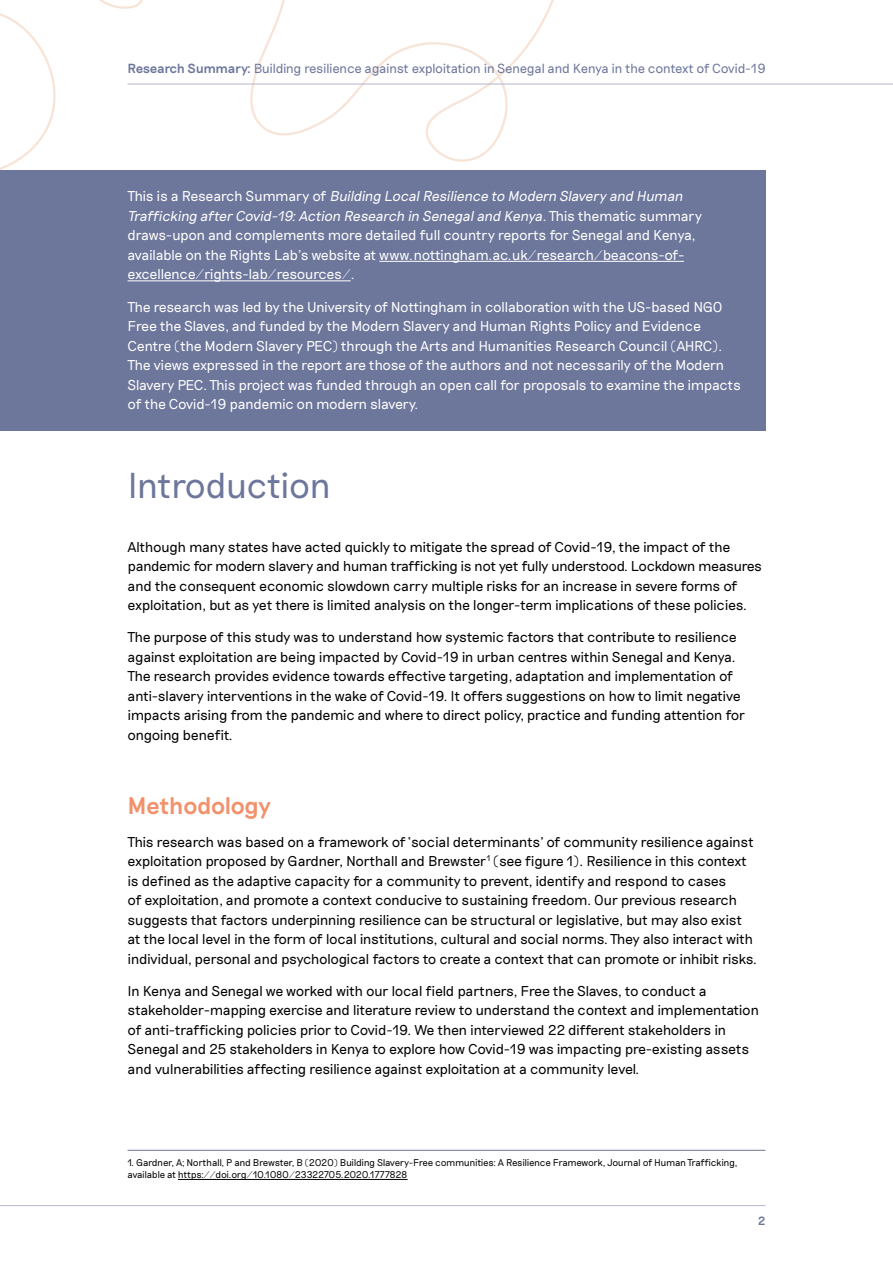
<style>
.page{position:relative;width:893px;height:1263px;background:#fff}
.page>*{position:absolute;margin:0;border:0;box-sizing:border-box;transform-origin:0 0}
.t1{font:300 36px "Riposte";letter-spacing:-.04em;color:#6d769b}
.t2{font:500 24px "Riposte";letter-spacing:-.03em;color:#f2916b}
.t3{font:300 14.25px/19.5px "Riposte";letter-spacing:-.04em;color:#000}
.t4{font:300 14.25px/19.5px "Riposte";letter-spacing:-.035em;color:#fff}
.t5{font:300 13.2px "Riposte";letter-spacing:-.035em;color:#6d769b}
.t6{font:500 12px "Riposte";color:#6d769b}
.t7{font:300 9.75px/11.7px "Riposte";letter-spacing:-.04em;color:#000}
.s1{font-weight:500}
.s2{font-style:italic}
</style>
<div class="page">
<svg style="left:0;top:0;width:893px;height:295px"></svg>
<hr style="left:128px;top:84px;width:765px;height:1px;background:#b6b6cb">
<hr style="left:0;top:1205px;width:765px;height:1px;background:#b6b6cb">
<div style="left:0;top:170px;width:765px;height:260px;background:#6d769b"></div>
<hr style="left:379px;top:261px;width:305px;height:1px;background:#fff">
<hr style="left:128px;top:281px;width:223px;height:1px;background:#fff">
<hr style="left:128px;top:1150px;width:637px;height:1px;background:#6d769b">
<hr style="left:178px;top:1179px;width:230px;height:1px;background:#000">
<p class="t5" style="left:128px;top:61px;width:640px"><span class="s1">Research Summary:</span> Building resilience against exploitation in Senegal and Kenya in the context of Covid-19</p>
<p class="t4" style="left:128px;top:187px;width:576px">Th i s i s a R e s e a rc h S u m m a ry of <span class="s2">Building LocalResilience to Modern Slavery and Human Trafficking after Covid-19:Action Research in Senegaland Kenya</span>. T h i s t h e m a t i c s u m m a r y draws-upon and complements more detailed full country reports for Senegal and Kenya, available on the Rights Lab’s website at www.nottingham.ac.uk/research/beacons-of&shy;excellence/rights-lab/resources/.</p>
<p class="t4" style="left:128px;top:297px;width:615px">The research was led by the University of Nottingham in collaboration with the US-based NGO Free the Slaves, and funded by the Modern Slavery and Human Rights Policy and Evidence Centre (the Modern Slavery PEC) through the Arts and Humanities Research Council (AHRC).<br>The views expressed in the report are those of the authors and not necessarily of the Modern Slavery PEC. This project was funded through an open call for proposals to examine the impacts of the Covid-19 pandemic on modern slavery.</p>
<h1 class="t1" style="left:128px;top:465px;width:205px">Introduction</h1>
<p class="t3" style="left:128px;top:537px;width:636px">Although many states have acted quickly to mitigate the spread of Covid-19, the impact of the pandemic for modern slavery and human trafficking is not yet fully understood. Lockdown measures and the consequent economic slowdown carry multiple risks for an increase in severe forms of exploitation, but as yet there is limited analysis on the longer-term implications of these policies.</p>
<p class="t3" style="left:128px;top:628px;width:619px">The purpose of this study was to understand how systemic factors that contribute to resilience against exploitation are being impacted by Covid-19 in urban centres within Senegal and Kenya.<br>The research provides evidence towards effective targeting, adaptation and implementation of anti-slavery interventions in the wake of Covid-19. It offers suggestions on how to limit negative impacts arising from the pandemic and where to direct policy, practice and funding attention for ongoing benefit.</p>
<h2 class="t2" style="left:128px;top:792px;width:145px">Methodology</h2>
<p class="t3" style="left:128px;top:832px;width:631px">This research was based on a framework of ‘social determinants’ of community resilience against exploitation proposed by Gardner, Northall and Brewster<sup>1</sup> (see figure 1). Resilience in this context is defined as the adaptive capacity for a community to prevent, identify and respond to cases<br>of exploitation, and promote a context conducive to sustaining freedom. Our previous research suggests that factors underpinning resilience can be structural or legislative, but may also exist at the local level in the form of local institutions, cultural and social norms. They also interact with individual, personal and psychological factors to create a context that can promote or inhibit risks.</p>
<p class="t3" style="left:128px;top:981px;width:633px">In Kenya and Senegal we worked with our local field partners, Free the Slaves, to conduct a stakeholder-mapping exercise and literature review to understand the context and implementation of anti-trafficking policies prior to Covid-19. We then interviewed 22 different stakeholders in Senegal and 25 stakeholders in Kenya to explore how Covid-19 was impacting pre-existing assets and vulnerabilities affecting resilience against exploitation at a community level.</p>
<p class="t7" style="left:128px;top:1157px;width:612px">1. Gardner, A; Northall, P and Brewster, B (2020) Building Slavery-Free communities: A Resilience Framework, Journal of Human Trafficking, available at https://doi.org/10.1080/23322705.2020.1777828</p>
<p class="t6" style="left:758px;top:1213px;width:9px">2</p>
</div>
